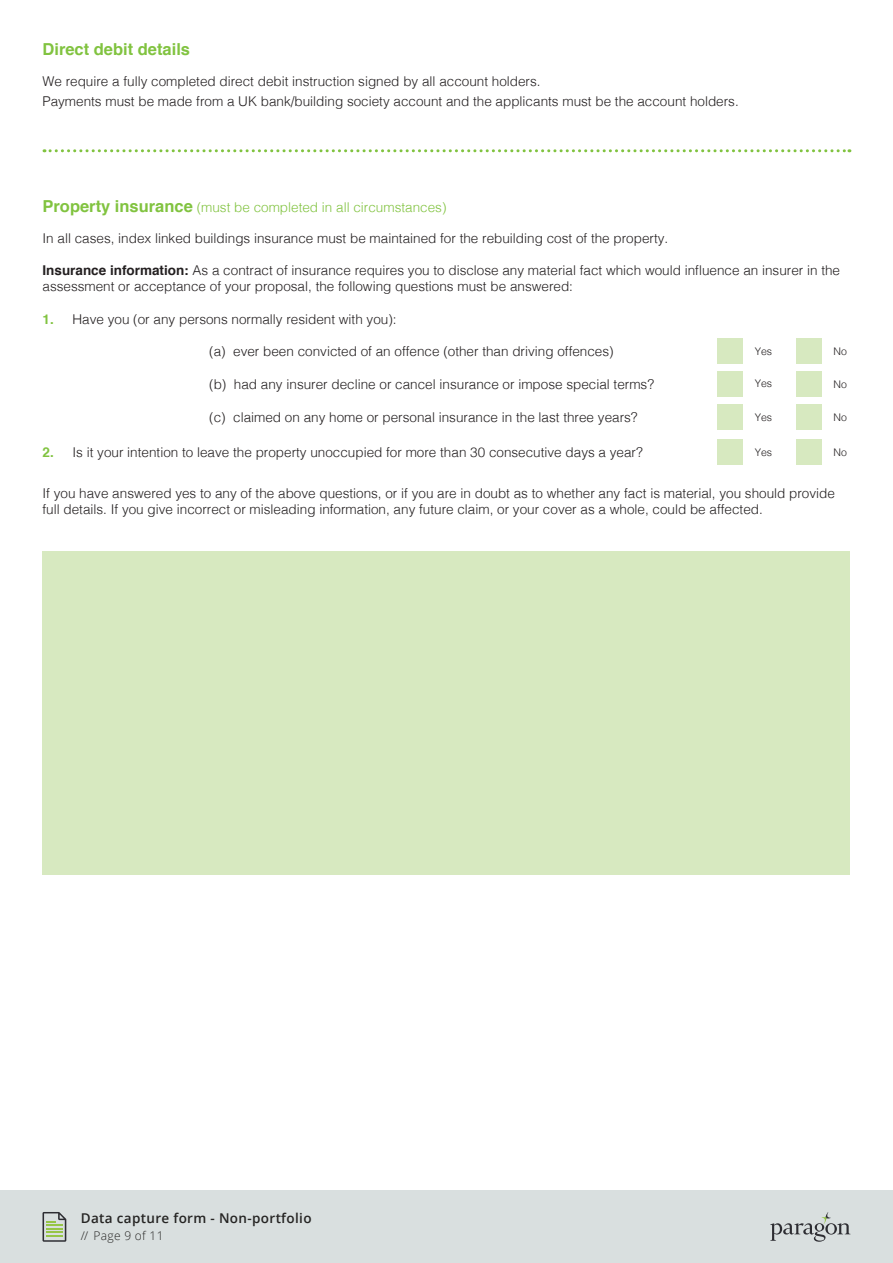
<style>
.page{position:relative;width:893px;height:1263px;background:#fff}
.page>*{position:absolute;margin:0;border:0;box-sizing:border-box;transform-origin:0 0}
.t1{font:700 16.5px "Helvetica";color:#81c340}
.t2{font:300 13.5px/16.2px "Helvetica";color:#231f20}
.t3{font:300 13.5px "Helvetica";color:#81c340}
.t4{font:600 13.5px "Open Sans";letter-spacing:.025em;color:#252423}
.t5{font:300 12px "Open Sans";letter-spacing:.025em;color:#252423}
.t6{font:300 10.5px "Helvetica";color:#231f20}
.s1{font-weight:700;font-size:16.5px}
.s2{font-weight:700}
.s3{font-weight:700;color:#81c340}
</style>
<div class="page">
<div style="left:0;top:1191px;width:893px;height:72px;background:#d9dfdf"></div>
<svg style="left:43px;top:1212px;width:23px;height:30px"></svg>
<svg style="left:770px;top:1212px;width:80px;height:30px"></svg>
<svg style="left:44px;top:149px;width:806px;height:3px"></svg>
<div style="left:717px;top:338px;width:26px;height:26px;background:#d7e9c0"></div>
<div style="left:796px;top:338px;width:26px;height:26px;background:#d7e9c0"></div>
<div style="left:717px;top:371px;width:26px;height:26px;background:#d7e9c0"></div>
<div style="left:796px;top:371px;width:26px;height:26px;background:#d7e9c0"></div>
<div style="left:717px;top:404px;width:26px;height:25px;background:#d7e9c0"></div>
<div style="left:796px;top:404px;width:26px;height:25px;background:#d7e9c0"></div>
<div style="left:717px;top:439px;width:26px;height:26px;background:#d7e9c0"></div>
<div style="left:796px;top:439px;width:26px;height:26px;background:#d7e9c0"></div>
<div style="left:43px;top:551px;width:807px;height:323px;background:#d7e9c0"></div>
<p class="t1" style="left:43px;top:36px;width:149px">Direct debit details</p>
<p class="t2" style="left:42px;top:72px;width:500px">We require a fully completed direct debit instruction signed by all account holders.</p>
<p class="t2" style="left:42px;top:92px;width:698px">Payments must be made from a UK bank/building society account and the applicants must be the account holders.</p>
<p class="t3" style="left:43px;top:196px;width:405px"><span class="s1">Property insurance</span> (must be completed in all circumstances)</p>
<p class="t2" style="left:43px;top:229px;width:627px">In all cases, index linked buildings insurance must be maintained for the rebuilding cost of the property.</p>
<p class="t2" style="left:43px;top:261px;width:799px"><span class="s2">Insurance information:</span> As a contract of insurance requires you to disclose any material fact which would influence an insurer in the assessment or acceptance of your proposal, the following questions must be answered:</p>
<p class="t2" style="left:43px;top:310px;width:356px"><span class="s3">1.</span> Have you (or any persons normally resident with you):</p>
<p class="t2" style="left:209px;top:342px;width:406px">(a) ever been convicted of an offence (other than driving offences)</p>
<p class="t6" style="left:755px;top:342px;width:19px">Yes</p>
<p class="t6" style="left:833px;top:342px;width:15px">No</p>
<p class="t2" style="left:209px;top:375px;width:446px">(b) had any insurer decline or cancel insurance or impose special terms?</p>
<p class="t6" style="left:755px;top:375px;width:19px">Yes</p>
<p class="t6" style="left:833px;top:375px;width:15px">No</p>
<p class="t2" style="left:209px;top:408px;width:430px">(c) claimed on any home or personal insurance in the last three years?</p>
<p class="t6" style="left:755px;top:408px;width:19px">Yes</p>
<p class="t6" style="left:833px;top:408px;width:15px">No</p>
<p class="t2" style="left:43px;top:443px;width:602px"><span class="s3">2.</span> Is it your intention to leave the property unoccupied for more than 30 consecutive days a year?</p>
<p class="t6" style="left:755px;top:443px;width:19px">Yes</p>
<p class="t6" style="left:833px;top:443px;width:15px">No</p>
<p class="t2" style="left:43px;top:484px;width:794px">If you have answered yes to any of the above questions, or if you are in doubt as to whether any fact is material, you should provide full details. If you give incorrect or misleading information, any future claim, or your cover as a whole, could be affected.</p>
<p class="t4" style="left:81px;top:1209px;width:232px">Data capture form - Non-portfolio</p>
<p class="t5" style="left:81px;top:1227px;width:84px">/// Page 9 of 11</p>
</div>
